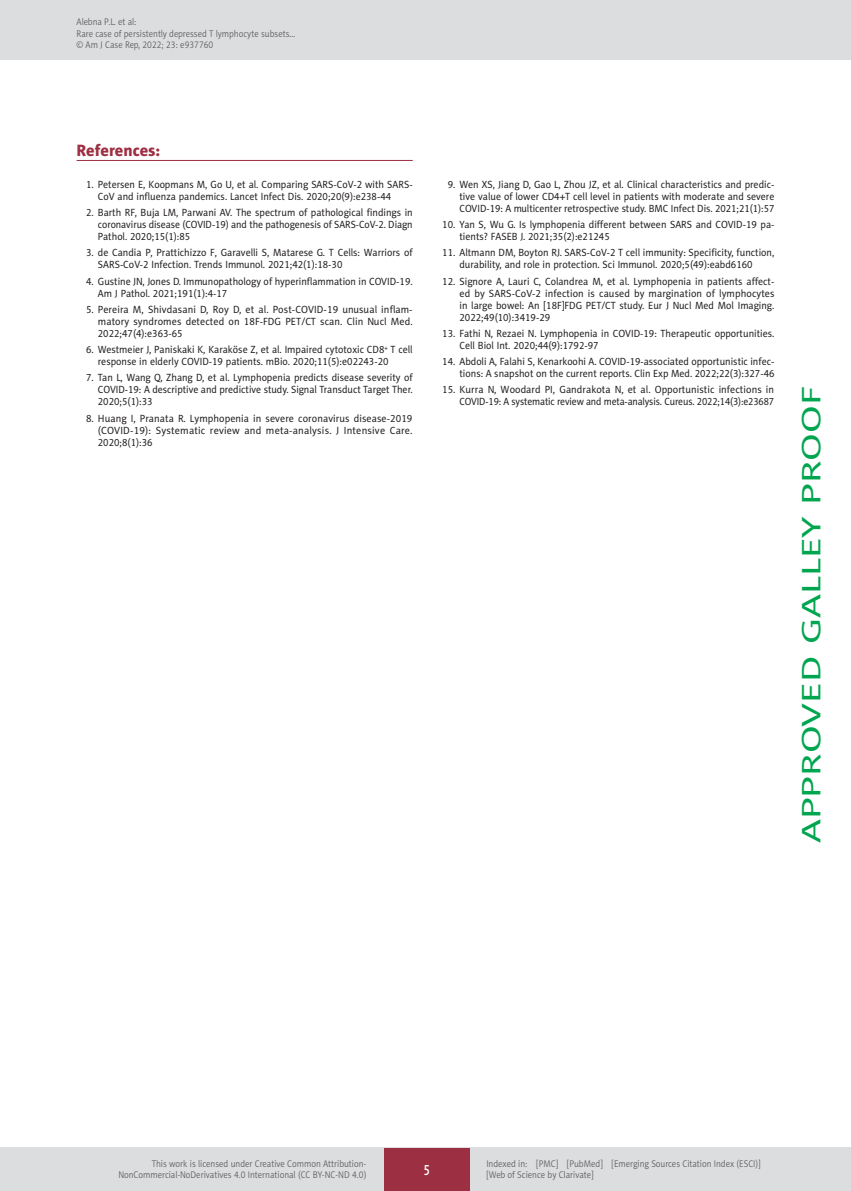
<style>
.page{position:relative;width:851px;height:1191px;background:#fff}
.page>*{position:absolute;margin:0;border:0;box-sizing:border-box;transform-origin:0 0}
.t1{font:27px "Naomi Sans EFN";color:#00a54f;scale:1.5 1}
.AJCR_Referencje_Tytu{font:16.5px "Naomi Sans EFN Heavy";color:#9d2f42}
.t2{font:15px "Naomi Sans EFN Medium";color:#fff;scale:.8 1}
.AJCR_Referencje_punk{font:10.5px/12px "Naomi Sans EFN";color:#231f20;scale:.95 1}
.AJCR_Referencje_punk-2{font:10.5px/12px "Naomi Sans EFN";color:#231f20;text-align:justify;scale:.96 1}
.AJCR_Referencje_punk-3{font:10.5px/12px "Naomi Sans EFN";color:#231f20;text-align:justify}
.t3{font:9.75px/11.2px "Naomi Sans EFN Light";color:#57585a;scale:.9 1}
</style>
<div class="page">
<hr style="left:77px;top:160px;width:335px;height:1px;background:#9d2f42">
<div style="left:0;top:0;width:850px;height:60px;background:#dcdddf"></div>
<div style="left:0;top:1148px;width:850px;height:43px;background:#dcdddf"></div>
<div style="left:384px;top:1147px;width:85px;height:43px;background:#9d2f42"></div>
<p class="t3" style="left:77px;top:16px;width:244px">Alebna P.L. et al:<br>Rare case of persistently depressed T lymphocyte subsets… © Am J Case Rep, 2022; 23: e937760</p>
<p class="AJCR_Referencje_Tytu" style="left:77px;top:140px;width:85px">References:</p>
<p class="AJCR_Referencje_punk" style="left:98px;top:178px;width:333px;text-indent:-12px">1. Petersen E, Koopmans M, Go U, et al. Comparing SARS-CoV-2 with SARS-<br>CoV and influenza pandemics. Lancet Infect Dis. 2020;20(9):e238-44</p>
<p class="AJCR_Referencje_punk" style="left:98px;top:207px;width:333px;text-align:justify;text-indent:-12px">2. Barth RF, Buja LM, Parwani AV. The spectrum of pathological findings in coronavirus disease (COVID-19) and the pathogenesis of SARS-CoV-2. Diagn Pathol. 2020;15(1):85</p>
<p class="AJCR_Referencje_punk" style="left:98px;top:247px;width:333px;text-indent:-12px">3. de Candia P, Prattichizzo F, Garavelli S, Matarese G. T Cells: Warriors of<br>SARS-CoV-2 Infection. Trends Immunol. 2021;42(1):18-30</p>
<p class="AJCR_Referencje_punk" style="left:98px;top:275px;width:333px;text-indent:-12px">4. Gustine JN, Jones D. Immunopathology of hyperinflammation in COVID-19.<br>Am J Pathol. 2021;191(1):4-17</p>
<p class="AJCR_Referencje_punk-3" style="left:98px;top:303px;width:316px;text-indent:-12px">5. Pereira M, Shivdasani D, Roy D, et al. Post-COVID-19 unusual inflam&shy;matory syndromes detected on 18F-FDG PET/CT scan. Clin Nucl Med.<br>2022;47(4):e363-65</p>
<p class="AJCR_Referencje_punk" style="left:98px;top:344px;width:333px;text-indent:-12px">6. Westmeier J, Paniskaki K, Karaköse Z, et al. Impaired cytotoxic CD8<sup>+</sup> T cell response in elderly COVID-19 patients. mBio. 2020;11(5):e02243-20</p>
<p class="AJCR_Referencje_punk" style="left:98px;top:372px;width:333px;text-align:justify;text-indent:-12px">7. Tan L, Wang Q, Zhang D, et al. Lymphopenia predicts disease severity of COVID-19: A descriptive and predictive study. Signal Transduct Target Ther.<br>2020;5(1):33</p>
<p class="AJCR_Referencje_punk-2" style="left:98px;top:412px;width:329px;text-indent:-12px">8. Huang I, Pranata R. Lymphopenia in severe coronavirus disease-2019 (COVID-19): Systematic review and meta-analysis. J Intensive Care.<br>2020;8(1):36</p>
<p class="AJCR_Referencje_punk" style="left:459px;top:178px;width:333px;text-align:justify;text-indent:-12px">9. Wen XS, Jiang D, Gao L, Zhou JZ, et al. Clinical characteristics and predic&shy;tive value of lower CD4+T cell level in patients with moderate and severe COVID-19: A multicenter retrospective study. BMC Infect Dis. 2021;21(1):57</p>
<p class="AJCR_Referencje_punk" style="left:459px;top:219px;width:333px;text-indent:-17px">10. Yan S, Wu G. Is lymphopenia different between SARS and COVID-19 pa&shy;tients? FASEB J. 2021;35(2):e21245</p>
<p class="AJCR_Referencje_punk" style="left:442px;top:247px;width:351px;text-align:center">11. Altmann DM, Boyton RJ. SARS-CoV-2 T cell immunity: Specificity, function, durability, and role in protection. Sci Immunol. 2020;5(49):eabd6160</p>
<p class="AJCR_Referencje_punk" style="left:459px;top:275px;width:333px;text-align:justify;text-indent:-17px">12. Signore A, Lauri C, Colandrea M, et al. Lymphopenia in patients affect&shy;ed by SARS-CoV-2 infection is caused by margination of lymphocytes in large bowel: An [18F]FDG PET/CT study. Eur J Nucl Med Mol Imaging.<br>2022;49(10):3419-29</p>
<p class="AJCR_Referencje_punk" style="left:459px;top:327px;width:333px;text-indent:-17px">13. Fathi N, Rezaei N. Lymphopenia in COVID-19: Therapeutic opportunities.<br>Cell Biol Int. 2020;44(9):1792-97</p>
<p class="AJCR_Referencje_punk" style="left:442px;top:356px;width:351px;text-align:right">14. Abdoli A, Falahi S, Kenarkoohi A. COVID-19-associated opportunistic infec&shy;tions: A snapshot on the current reports. Clin Exp Med. 2022;22(3):327-46</p>
<p class="AJCR_Referencje_punk-2" style="left:442px;top:384px;width:347px;text-align:right">15. Kurra N, Woodard PI, Gandrakota N, et al. Opportunistic infections in<br>COVID-19: A systematic review and meta-analysis. Cureus. 2022;14(3):e23687</p>
<h1 class="t1" style="left:795px;top:843px;width:306px;rotate:-90deg">APPROVED GALLEY PROOF</h1>
<p class="t3" style="left:118px;top:1158px;width:277px;text-align:right">This work is licensed under Creative Common Attribution-<br>NonCommercial-NoDerivatives 4.0 International (CC BY-NC-ND 4.0)</p>
<h3 class="t2" style="left:423px;top:1160px;width:10px">5</h3>
<p class="t3" style="left:486px;top:1158px;width:306px">Indexed in: [PMC] [PubMed] [Emerging Sources Citation Index (ESCI)] [Web of Science by Clarivate]</p>
</div>
